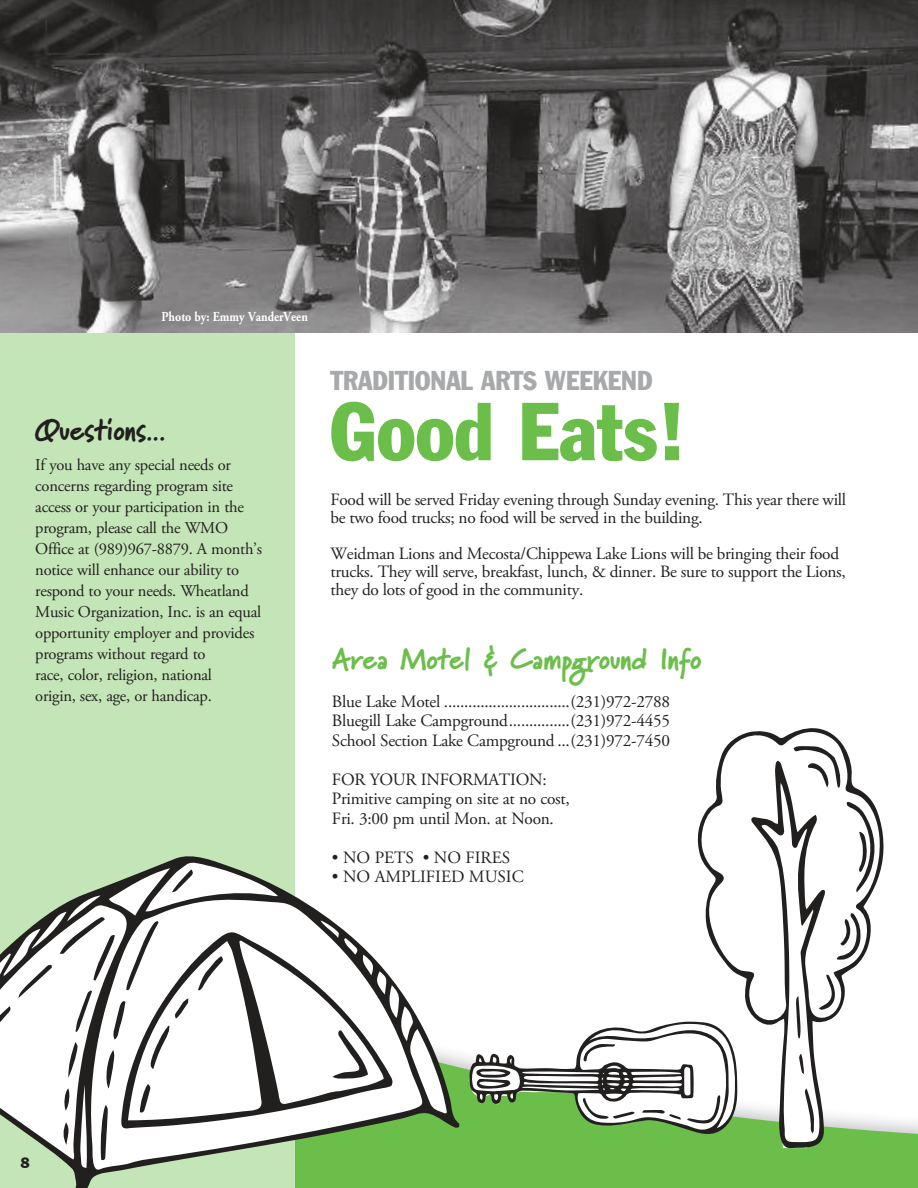
<style>
.page{position:relative;width:918px;height:1188px;background:#fff}
.page>*{position:absolute;margin:0;border:0;box-sizing:border-box;transform-origin:0 0}
.t1{font:80.55px "Franklin Gothic Condensed";color:#6cbe4b}
.t2{font:900 30px "Marydale";letter-spacing:-.015em;color:#6cbe4b}
.t3{font:900 30px "Marydale";letter-spacing:-.015em;color:#221f1f}
.t4{font:26.55px "Franklin Gothic Condensed";color:#a7a9ab}
.t5{font:17.25px/19.5px "Adobe Garamond Pro";letter-spacing:-.015em;color:#221f1f}
.t6{font:16.5px/21px "Adobe Garamond Pro";letter-spacing:-.015em;color:#221f1f}
.t7{font:15.75px "Franklin Gothic";color:#221f1f}
.t8{font:700 13.8px "Adobe Garamond Pro";color:#fff;scale:.87 1}
</style>
<div class="page">
<svg style="left:460px;top:1021px;width:458px;height:167px;fill:#6cbe4b"></svg>
<div style="left:0;top:0;width:295px;height:1188px;background:#c4e5b7"></div>
<img style="left:0;top:308px;width:918px;height:25px">
<div style="left:0;top:0;width:918px;height:308px;background:#221f1f;opacity:.4"></div>
<svg style="left:0;top:0;width:918px;height:285px;background:#626060"></svg>
<svg style="left:0;top:856px;width:460px;height:332px;fill:#fff"></svg>
<svg style="left:121px;top:931px;width:272px;height:199px;fill:#fff"></svg>
<svg style="left:126px;top:921px;width:33px;height:69px;background:#cdcccc"></svg>
<svg style="left:100px;top:1105px;width:9px;height:56px"></svg>
<svg style="left:104px;top:1050px;width:10px;height:39px"></svg>
<svg style="left:113px;top:1001px;width:12px;height:39px"></svg>
<svg style="left:18px;top:964px;width:34px;height:34px"></svg>
<svg style="left:60px;top:916px;width:55px;height:65px;background:#cdcdcd"></svg>
<svg style="left:76px;top:990px;width:16px;height:42px"></svg>
<svg style="left:0;top:1006px;width:12px;height:32px"></svg>
<svg style="left:68px;top:1042px;width:10px;height:36px"></svg>
<svg style="left:63px;top:1122px;width:8px;height:23px"></svg>
<svg style="left:63px;top:1088px;width:8px;height:23px"></svg>
<svg style="left:172px;top:869px;width:22px;height:23px"></svg>
<svg style="left:150px;top:1025px;width:20px;height:44px"></svg>
<svg style="left:198px;top:956px;width:27px;height:35px"></svg>
<svg style="left:140px;top:1084px;width:11px;height:29px"></svg>
<svg style="left:173px;top:998px;width:15px;height:21px"></svg>
<svg style="left:333px;top:1028px;width:35px;height:51px"></svg>
<svg style="left:469px;top:1022px;width:228px;height:112px"></svg>
<svg style="left:697px;top:728px;width:187px;height:423px"></svg>
<svg style="left:776px;top:1088px;width:46px;height:60px"></svg>
<svg style="left:796px;top:996px;width:5px;height:42px"></svg>
<svg style="left:799px;top:1054px;width:5px;height:20px"></svg>
<svg style="left:847px;top:802px;width:31px;height:90px"></svg>
<svg style="left:819px;top:975px;width:16px;height:36px"></svg>
<svg style="left:794px;top:746px;width:47px;height:42px"></svg>
<svg style="left:837px;top:913px;width:24px;height:49px"></svg>
<p class="t8" style="left:161px;top:311px;width:170px">Photo by: Emmy VanderVeen</p>
<h2 class="t3" style="left:35px;top:412px;width:132px">Questions...</h2>
<p class="t6" style="left:35px;top:456px;width:228px">If you have any special needs or concerns regarding program site access or your participation in the program, please call the WMO<br>Office at (989)967-8879. A month’s notice will enhance our ability to respond to your needs. Wheatland<br>Music Organization, Inc. is an equal opportunity employer and provides programs without regard to<br>race, color, religion, national<br>origin, sex, age, or handicap.</p>
<h3 class="t4" style="left:330px;top:371px;width:323px">TRADITIONAL ARTS WEEKEND</h3>
<h1 class="t1" style="left:330px;top:402px;width:357px">Good Eats!</h1>
<p class="t5" style="left:330px;top:492px;width:517px;line-height:18px">Food will be served Friday evening through Sunday evening. This year there will be two food trucks; no food will be served in the building.</p>
<p class="t5" style="left:330px;top:546px;width:517px;line-height:18px">Weidman Lions and Mecosta/Chippewa Lake Lions will be bringing their food trucks. They will serve, breakfast, lunch, &amp; dinner. Be sure to support the Lions, they do lots of good in the community.</p>
<h2 class="t2" style="left:332px;top:641px;width:371px">Area Motel &amp; Campground Info</h2>
<p class="t5" style="left:332px;top:693px;width:340px;text-align:justify">Blue Lake Motel ............................... (231)972-2788<br>Bluegill Lake Campground ............... (231)972-4455<br>School Section Lake Campground ... (231)972-7450</p>
<p class="t5" style="left:332px;top:771px;width:239px">FOR YOUR INFORMATION:<br>Primitive camping on site at no cost,<br>Fri. 3:00 pm until Mon. at Noon.</p>
<p class="t5" style="left:332px;top:849px;width:180px">• NO PETS • NO FIRES</p>
<p class="t5" style="left:332px;top:868px;width:193px">• NO AMPLIFIED MUSIC</p>
<p class="t7" style="left:21px;top:1157px;width:11px">8</p>
</div>
